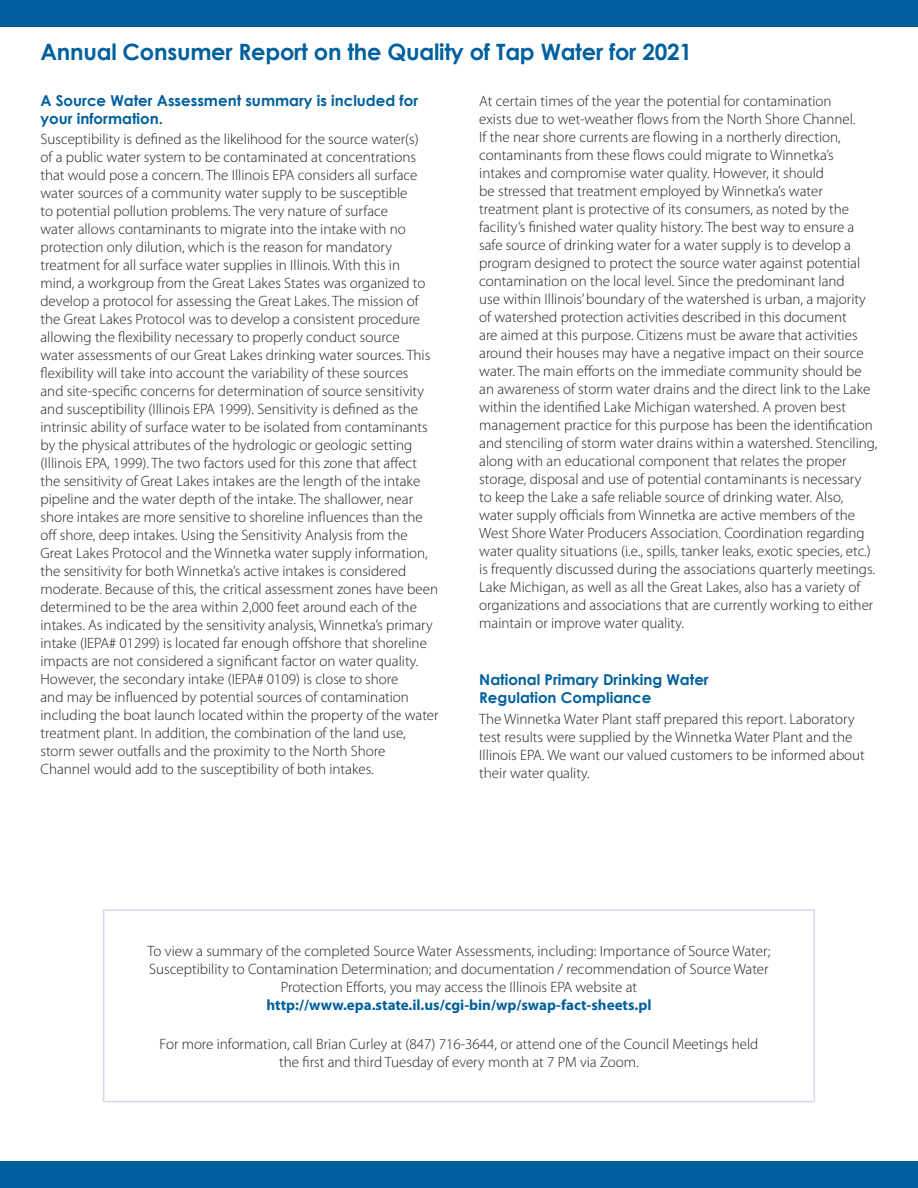
<style>
.page{position:relative;width:918px;height:1188px;background:#fff}
.page>*{position:absolute;margin:0;border:0;box-sizing:border-box;transform-origin:0 0}
.Headline{font:700 22.5px "Century Gothic";letter-spacing:-.01em;color:#00609d}
.Body_Text{font:300 15px/18px "Myriad Pro";color:#231f20}
.Sub_in_story{font:700 15px/18px "Century Gothic";color:#00609d}
.s1{font-weight:700;color:#00609d}
</style>
<div class="page">
<div style="left:0;top:0;width:918px;height:27px;background:#00609d"></div>
<div style="left:0;top:1161px;width:918px;height:27px;background:#00609d"></div>
<div style="left:103px;top:909px;width:712px;height:193px;border:2px solid #d2dbec"></div>
<p class="Headline" style="left:40px;top:38px;width:653px">Annual Consumer Report on the Quality of Tap Water for 2021</p>
<p class="Sub_in_story" style="left:40px;top:91px;width:379px">A Source Water Assessment summary is included for your information.</p>
<p class="Body_Text" style="left:40px;top:130px;width:400px">Susceptibility is defined as the likelihood for the source water(s)<br>of a public water system to be contaminated at concentrations that would pose a concern. The Illinois EPA considers all surface water sources of a community water supply to be susceptible<br>to potential pollution problems. The very nature of surface<br>water allows contaminants to migrate into the intake with no protection only dilution, which is the reason for mandatory treatment for all surface water supplies in Illinois. With this in<br>mind, a workgroup from the Great Lakes States was organized to develop a protocol for assessing the Great Lakes. The mission of the Great Lakes Protocol was to develop a consistent procedure allowing the flexibility necessary to properly conduct source<br>water assessments of our Great Lakes drinking water sources. This flexibility will take into account the variability of these sources<br>and site-specific concerns for determination of source sensitivity and susceptibility (Illinois EPA 1999). Sensitivity is defined as the intrinsic ability of surface water to be isolated from contaminants by the physical attributes of the hydrologic or geologic setting (Illinois EPA, 1999). The two factors used for this zone that affect the sensitivity of Great Lakes intakes are the length of the intake pipeline and the water depth of the intake. The shallower, near shore intakes are more sensitive to shoreline influences than the off shore, deep intakes. Using the Sensitivity Analysis from the Great Lakes Protocol and the Winnetka water supply information, the sensitivity for both Winnetka’s active intakes is considered moderate. Because of this, the critical assessment zones have been determined to be the area within 2,000 feet around each of the intakes. As indicated by the sensitivity analysis, Winnetka’s primary intake (IEPA# 01299) is located far enough offshore that shoreline impacts are not considered a significant factor on water quality.<br>However, the secondary intake (IEPA# 0109) is close to shore<br>and may be influenced by potential sources of contamination including the boat launch located within the property of the water treatment plant. In addition, the combination of the land use, storm sewer outfalls and the proximity to the North Shore Channel would add to the susceptibility of both intakes.</p>
<p class="Body_Text" style="left:479px;top:92px;width:400px">At certain times of the year the potential for contamination<br>exists due to wet-weather flows from the North Shore Channel.<br>If the near shore currents are flowing in a northerly direction, contaminants from these flows could migrate to Winnetka’s intakes and compromise water quality. However, it should<br>be stressed that treatment employed by Winnetka’s water treatment plant is protective of its consumers, as noted by the facility’s finished water quality history. The best way to ensure a safe source of drinking water for a water supply is to develop a program designed to protect the source water against potential contamination on the local level. Since the predominant land<br>use within Illinois’ boundary of the watershed is urban, a majority of watershed protection activities described in this document<br>are aimed at this purpose. Citizens must be aware that activities around their houses may have a negative impact on their source water. The main efforts on the immediate community should be an awareness of storm water drains and the direct link to the Lake within the identified Lake Michigan watershed. A proven best management practice for this purpose has been the identification and stenciling of storm water drains within a watershed. Stenciling, along with an educational component that relates the proper storage, disposal and use of potential contaminants is necessary to keep the Lake a safe reliable source of drinking water. Also, water supply officials from Winnetka are active members of the West Shore Water Producers Association. Coordination regarding water quality situations (i.e., spills, tanker leaks, exotic species, etc.) is frequently discussed during the associations quarterly meetings.<br>Lake Michigan, as well as all the Great Lakes, also has a variety of organizations and associations that are currently working to either maintain or improve water quality.</p>
<p class="Sub_in_story" style="left:479px;top:671px;width:231px">National Primary Drinking Water<br>Regulation Compliance</p>
<p class="Body_Text" style="left:479px;top:710px;width:387px">The Winnetka Water Plant staff prepared this report. Laboratory test results were supplied by the Winnetka Water Plant and the Illinois EPA. We want our valued customers to be informed about their water quality.</p>
<p class="Body_Text" style="left:148px;top:943px;width:624px;text-align:center">To view a summary of the completed Source Water Assessments, including: Importance of Source Water; Susceptibility to Contamination Determination; and documentation / recommendation of Source Water Protection Efforts, you may access the Illinois EPA website at <span class="s1">http://www.epa.state.il.us/cgi-bin/wp/swap-fact-sheets.pl</span></p>
<p class="Body_Text" style="left:160px;top:1035px;width:600px;text-align:center">For more information, call Brian Curley at (847) 716-3644, or attend one of the Council Meetings held the first and third Tuesday of every month at 7 PM via Zoom.</p>
</div>
